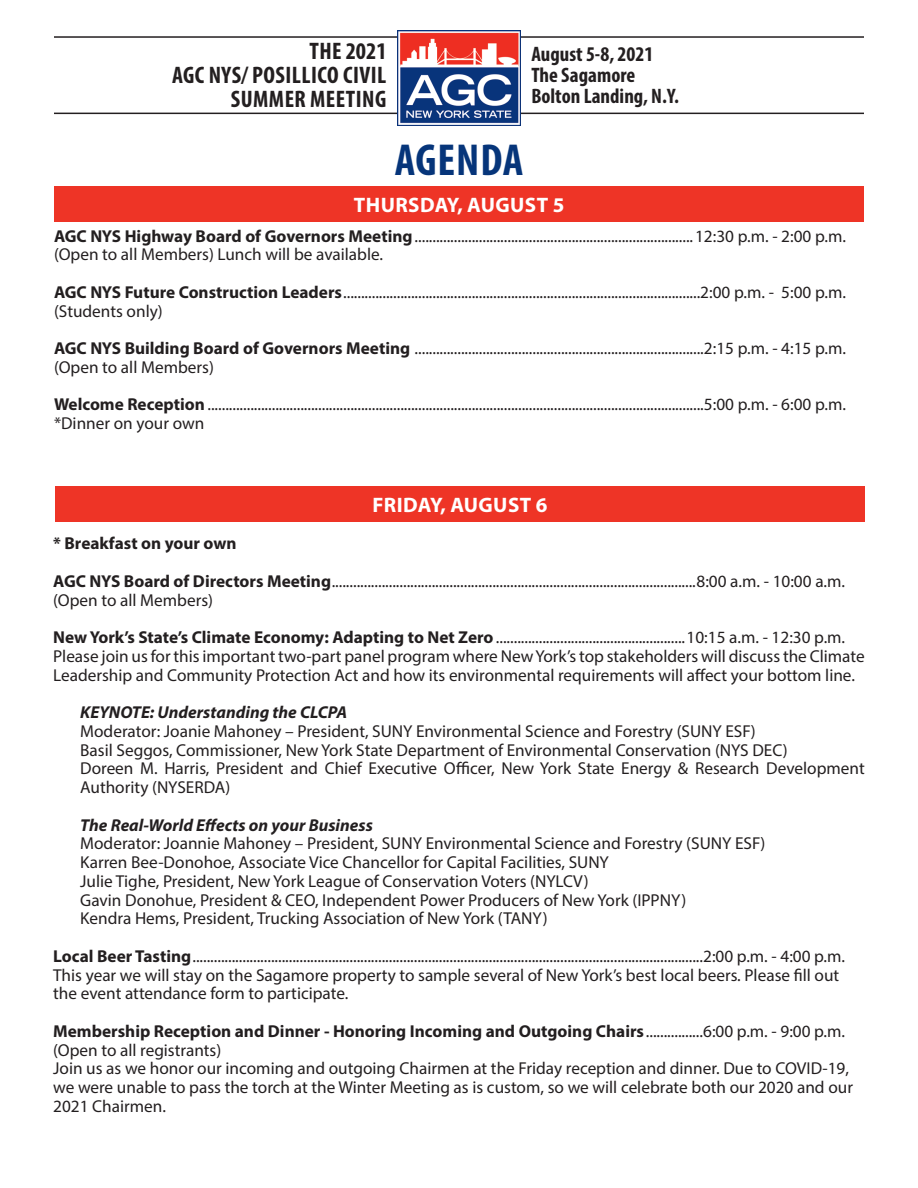
<style>
.page{position:relative;width:918px;height:1188px;background:#fff}
.page>*{position:absolute;margin:0;border:0;box-sizing:border-box;transform-origin:0 0}
.t1{font:700 condensed 45px "Myriad Pro";letter-spacing:.02em;color:#06357a}
.t2{font:700 condensed 24px/24px "Myriad Pro";letter-spacing:.02em;color:#231f20;text-align:right}
.t3{font:700 condensed 21px/21px "Myriad Pro";color:#231f20}
.t4{font:700 21px "Myriad Pro";letter-spacing:.02em;color:#fff}
.t5{font:17.25px/18.8px "Myriad Pro";color:#231f20}
.t6{font:700 17.25px "Myriad Pro";color:#231f20}
.t7{font:italic 700 17.25px "Myriad Pro";color:#231f20}
.s1{font-weight:700}
.s2{font-weight:400}
</style>
<div class="page">
<hr style="left:54px;top:113px;width:810px;height:1px;background:#231f20">
<hr style="left:54px;top:36px;width:810px;height:2px;background:#231f20">
<img style="left:398px;top:30px;width:122px;height:96px">
<div style="left:54px;top:186px;width:810px;height:36px;background:#ee3426"></div>
<div style="left:55px;top:487px;width:810px;height:35px;background:#ee3426"></div>
<h2 class="t2" style="left:172px;top:39px;width:216px">THE 2021<br>AGC NYS/ POSILLICO CIVIL<br>SUMMER MEETING</h2>
<p class="t3" style="left:531px;top:43px;width:149px">August 5-8, 2021<br>The Sagamore<br>Bolton Landing, N.Y.</p>
<p class="t1" style="left:395px;top:131px;width:130px">AGENDA</p>
<p class="t4" style="left:354px;top:191px;width:212px">THURSDAY, AUGUST 5</p>
<p class="t5" style="left:54px;top:226px;width:794px"><span class="s1">AGC NYS Highway Board of Governors Meeting</span>..............................................................................12:30 p.m. - 2:00 p.m.</p>
<p class="t5" style="left:54px;top:245px;width:331px">(Open to all Members) Lunch will be available.</p>
<p class="t5" style="left:54px;top:283px;width:794px"><span class="s1">AGC NYS Future Construction Leaders</span>....................................................................................................2:00 p.m. - 5:00 p.m.</p>
<p class="t5" style="left:54px;top:301px;width:110px">(Students only)</p>
<p class="t5" style="left:54px;top:339px;width:794px"><span class="s1">AGC NYS Building Board of Governors Meeting</span> .................................................................................2:15 p.m. - 4:15 p.m.</p>
<p class="t5" style="left:54px;top:358px;width:161px">(Open to all Members)</p>
<p class="t5" style="left:54px;top:395px;width:794px"><span class="s1">Welcome Reception</span> ...........................................................................................................................................5:00 p.m. - 6:00 p.m.</p>
<p class="t5" style="left:54px;top:414px;width:152px">*Dinner on your own</p>
<p class="t4" style="left:372px;top:492px;width:177px">FRIDAY, AUGUST 6</p>
<p class="t6" style="left:53px;top:532px;width:185px">* Breakfast on your own</p>
<p class="t5" style="left:53px;top:571px;width:794px"><span class="s1">AGC NYS Board of Directors Meeting</span>......................................................................................................8:00 a.m. - 10:00 a.m.</p>
<p class="t5" style="left:53px;top:590px;width:161px">(Open to all Members)</p>
<p class="t5" style="left:53px;top:628px;width:794px"><span class="s1">New York’s State’s Climate Economy: Adapting to Net Zero</span>.....................................................10:15 a.m. - 12:30 p.m.</p>
<p class="t5" style="left:53px;top:646px;width:813px">Please join us for this important two-part panel program where New York’s top stakeholders will discuss the Climate<br>Leadership and Community Protection Act and how its environmental requirements will affect your bottom line.</p>
<p class="t7" style="left:80px;top:701px;width:268px">KEYNOTE: Understanding the CLCPA</p>
<p class="t5" style="left:80px;top:721px;width:677px">Moderator: Joanie Mahoney – President, SUNY Environmental Science and Forestry (SUNY ESF)</p>
<p class="t5" style="left:80px;top:740px;width:709px">Basil Seggos, Commissioner, New York State Department of Environmental Conservation (NYS DEC)</p>
<p class="t5" style="left:80px;top:759px;width:786px">Doreen M. Harris, President and Chief Executive Officer, New York State Energy &amp; Research Development<br>Authority (NYSERDA)</p>
<p class="t7" style="left:80px;top:814px;width:294px">The Real-World Effects on your Business</p>
<p class="t5" style="left:80px;top:834px;width:687px">Moderator: Joannie Mahoney – President, SUNY Environmental Science and Forestry (SUNY ESF)</p>
<p class="t5" style="left:80px;top:853px;width:530px">Karren Bee-Donohoe, Associate Vice Chancellor for Capital Facilities, SUNY</p>
<p class="t5" style="left:80px;top:871px;width:510px">Julie Tighe, President, New York League of Conservation Voters (NYLCV)</p>
<p class="t5" style="left:80px;top:890px;width:608px">Gavin Donohue, President &amp; CEO, Independent Power Producers of New York (IPPNY)</p>
<p class="t5" style="left:80px;top:909px;width:469px">Kendra Hems, President, Trucking Association of New York (TANY)</p>
<p class="t5" style="left:53px;top:946px;width:794px"><span class="s1">Local Beer Tasting</span>...............................................................................................................................................2:00 p.m. - 4:00 p.m.</p>
<p class="t5" style="left:53px;top:965px;width:788px">This year we will stay on the Sagamore property to sample several of New York’s best local beers. Please fill out the event attendance form to participate.</p>
<p class="t6" style="left:53px;top:1020px;width:794px">Membership Reception and Dinner - Honoring Incoming and Outgoing Chairs<span class="s2">................6:00 p.m. - 9:00 p.m.</span></p>
<p class="t5" style="left:53px;top:1040px;width:170px">(Open to all registrants)</p>
<p class="t5" style="left:53px;top:1059px;width:801px">Join us as we honor our incoming and outgoing Chairmen at the Friday reception and dinner. Due to COVID-19, we were unable to pass the torch at the Winter Meeting as is custom, so we will celebrate both our 2020 and our<br>2021 Chairmen.</p>
</div>
